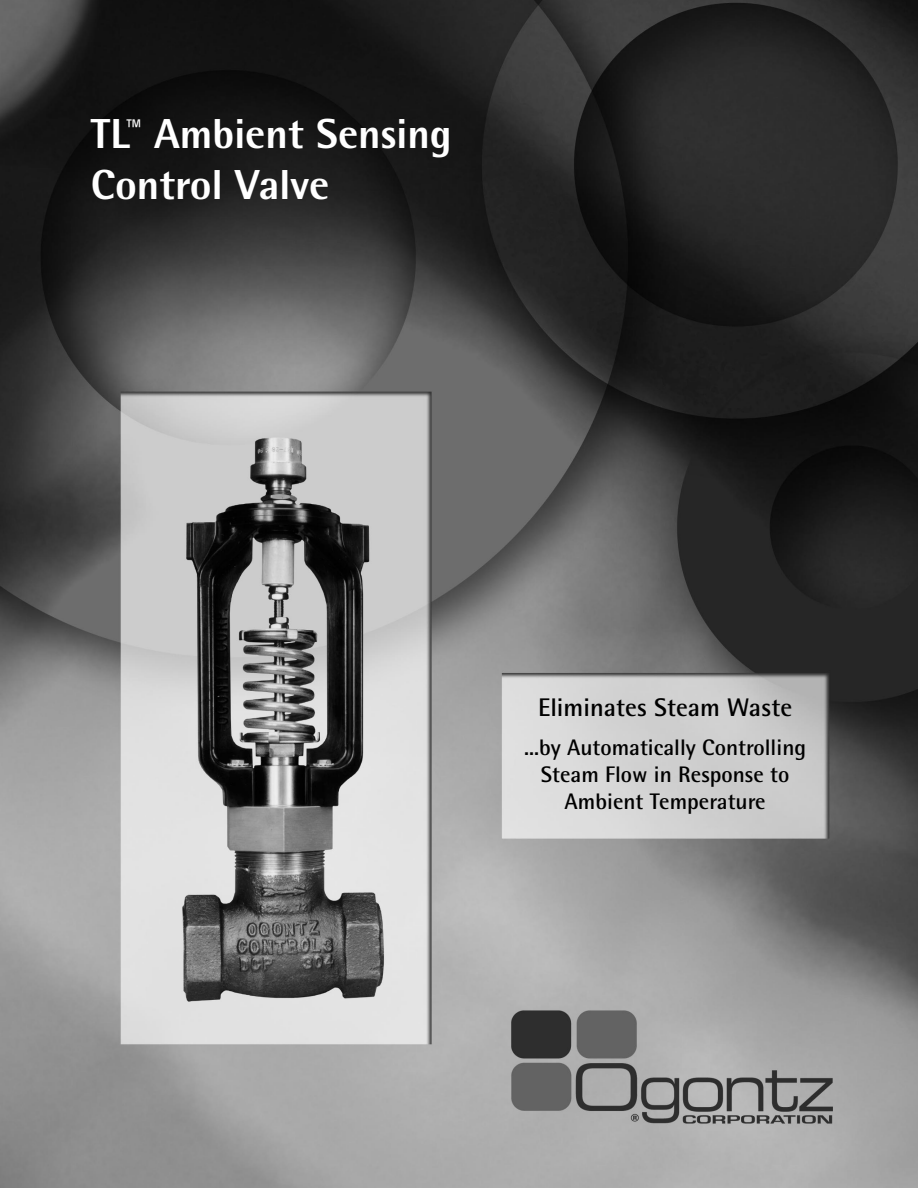
<style>
.page{position:relative;width:918px;height:1188px;background:#fff}
.page>*{position:absolute;margin:0;border:0;box-sizing:border-box;transform-origin:0 0}
.t1{font:800 42px/51px "Rotis Semi Sans";color:#fff}
.t2{font:700 25.5px "Rotis Semi Sans";color:#000}
.t3{font:700 22.5px/27px "Rotis Semi Sans";color:#000;text-align:center}
</style>
<div class="page">
<img style="left:0;top:0;width:918px;height:1188px">
<h1 class="t1" style="left:91px;top:113px;width:362px">TL<sup>™</sup> Ambient Sensing<br>Control Valve</h1>
<p class="t2" style="left:538px;top:698px;width:256px">Eliminates Steam Waste</p>
<p class="t3" style="left:524px;top:737px;width:283px">...by Automatically Controlling<br>Steam Flow in Response to<br>Ambient Temperature</p>
</div>
